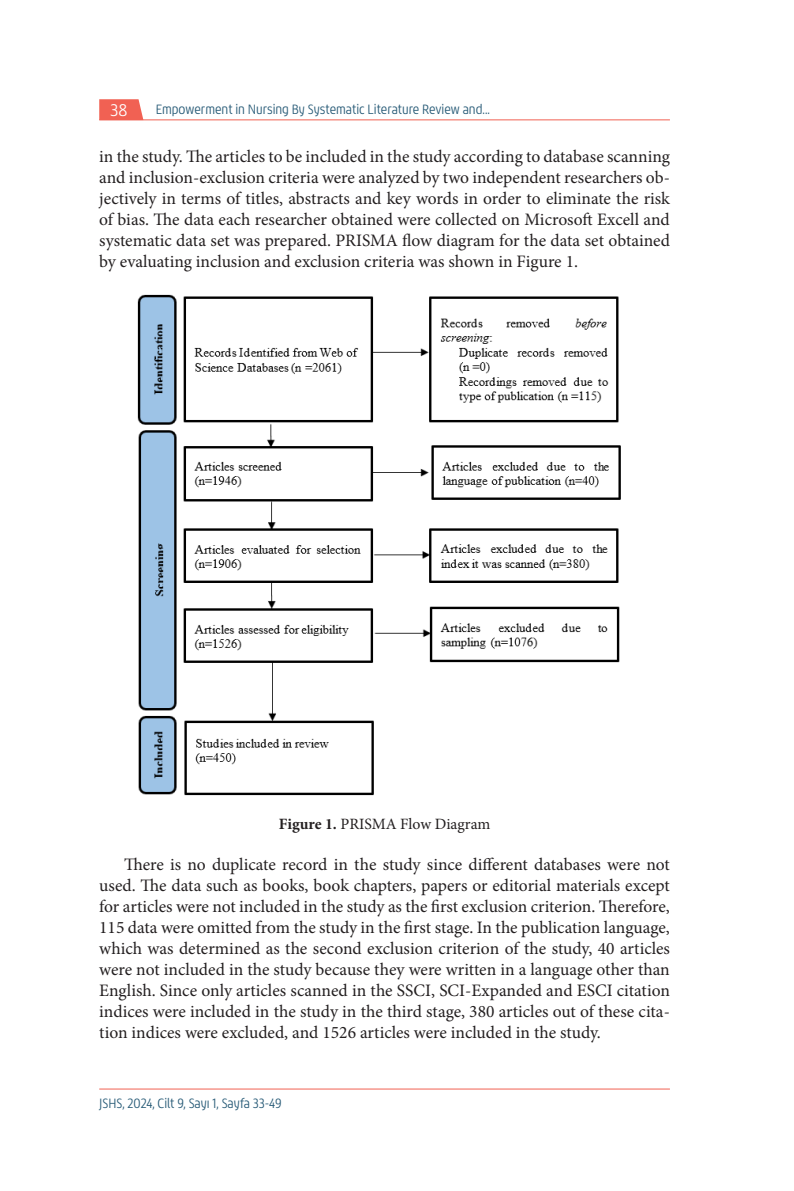
<style>
.page{position:relative;width:794px;height:1191px;background:#fff}
.page>*{position:absolute;margin:0;border:0;box-sizing:border-box;transform-origin:0 0}
.ANA_METİN{font:17.5px/21px "Minion Pro";color:#231f20;text-align:justify}
.t1{font:17.5px "Chypre Nor Boo";color:#fff}
.ANA_METİN-2{font:15.75px "Minion Pro";color:#231f20}
.t2{font:14px "Chypre Con Boo";color:#285b77}
.s1{font-weight:700}
</style>
<div class="page">
<svg style="left:99px;top:99px;width:44px;height:21px"></svg>
<hr style="left:99px;top:120px;width:571px;height:1px;background:#f16153">
<hr style="left:99px;top:1088px;width:571px;height:1px;background:#f16153">
<img style="left:137px;top:294px;width:484px;height:502px">
<p class="t1" style="left:110px;top:100px;width:19px">38</p>
<p class="t2" style="left:156px;top:101px;width:335px">Empowerment in Nursing By Systematic Literature Review and...</p>
<p class="ANA_METİN" style="left:99px;top:146px;width:572px">in the study. The articles to be included in the study according to database scanning and inclusion-exclusion criteria were analyzed by two independent researchers ob&shy;jectively in terms of titles, abstracts and key words in order to eliminate the risk of bias. The data each researcher obtained were collected on Microsoft Excell and systematic data set was prepared. PRISMA flow diagram for the data set obtained by evaluating inclusion and exclusion criteria was shown in Figure 1.</p>
<p class="ANA_METİN-2" style="left:279px;top:813px;width:213px"><span class="s1">Figure 1.</span> PRISMA Flow Diagram</p>
<p class="ANA_METİN" style="left:99px;top:853px;width:572px;text-indent:25px">There is no duplicate record in the study since different databases were not used. The data such as books, book chapters, papers or editorial materials except for articles were not included in the study as the first exclusion criterion. Therefore, 115 data were omitted from the study in the first stage. In the publication language, which was determined as the second exclusion criterion of the study, 40 articles were not included in the study because they were written in a language other than English. Since only articles scanned in the SSCI, SCI-Expanded and ESCI citation indices were included in the study in the third stage, 380 articles out of these cita&shy;tion indices were excluded, and 1526 articles were included in the study.</p>
<p class="t2" style="left:99px;top:1095px;width:184px">JSHS, 2024, Cilt 9, Sayı 1, Sayfa 33-49</p>
</div>
